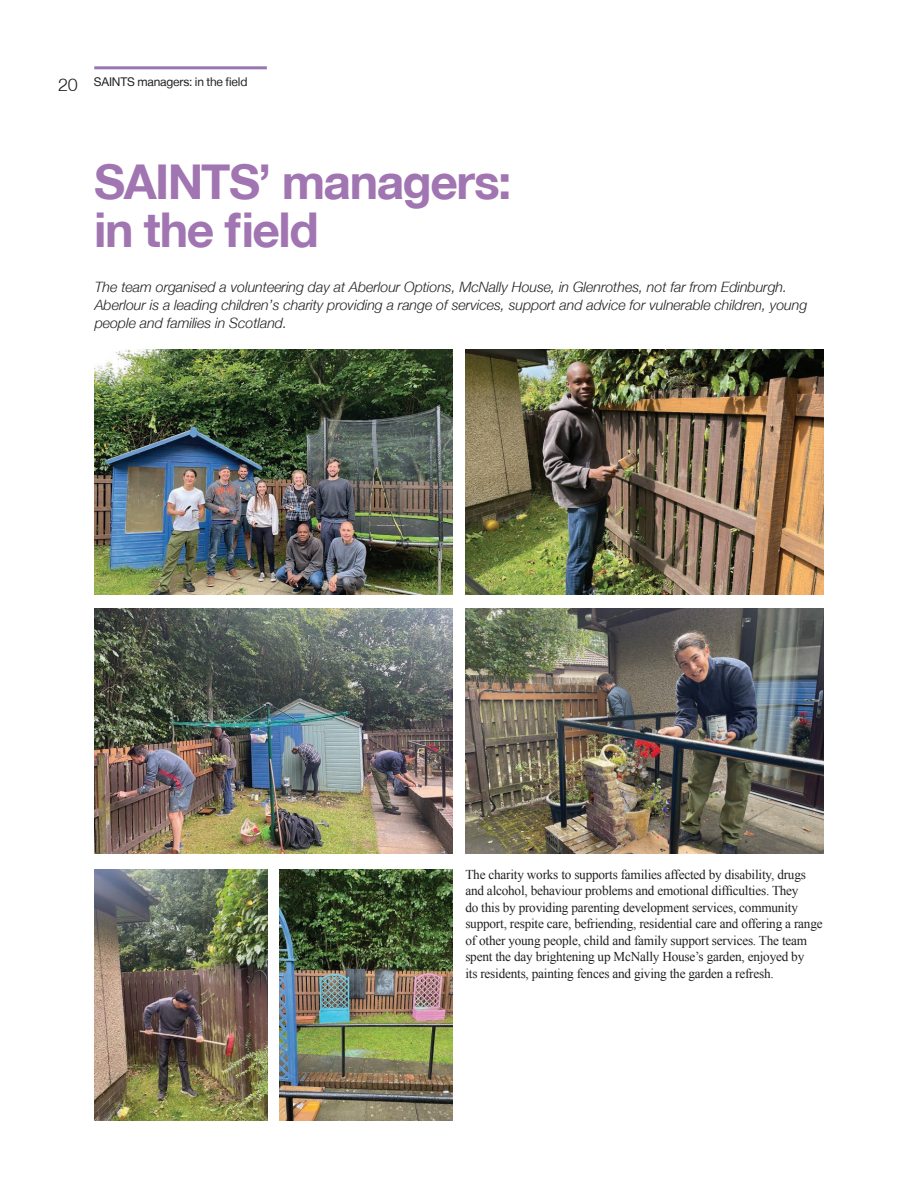
<style>
.page{position:relative;width:918px;height:1188px;background:#fff}
.page>*{position:absolute;margin:0;border:0;box-sizing:border-box;transform-origin:0 0}
.t1{font:700 48px/48px "Helvetica Neue LT";letter-spacing:-.03em;color:#a075b1}
.t2{font:300 18px "Helvetica Neue LT";color:#231f20}
.t3{font:italic 300 14.25px/18px "Helvetica Neue LT";letter-spacing:-.005em;color:#231f20}
.t4{font:13.5px/16.5px "Times New Roman";letter-spacing:-.015em;color:#231f20}
.t5{font:12px "Helvetica Neue LT";letter-spacing:-.015em;color:#231f20}
</style>
<div class="page">
<hr style="left:94px;top:66px;width:173px;height:3px;background:#9a75b3">
<img style="left:94px;top:349px;width:358px;height:246px">
<img style="left:94px;top:609px;width:358px;height:245px">
<img style="left:465px;top:349px;width:358px;height:246px">
<img style="left:465px;top:609px;width:358px;height:245px">
<img style="left:95px;top:869px;width:172px;height:251px">
<img style="left:280px;top:870px;width:172px;height:250px">
<h2 class="t2" style="left:58px;top:73px;width:21px">20</h2>
<p class="t5" style="left:94px;top:75px;width:155px">SAINTS managers: in the field</p>
<h1 class="t1" style="left:94px;top:157px;width:419px">SAINTS’ managers: in the field</h1>
<p class="t3" style="left:95px;top:278px;width:714px">The team organised a volunteering day at Aberlour Options, McNally House, in Glenrothes, not far from Edinburgh.<br>Aberlour is a leading children’s charity providing a range of services, support and advice for vulnerable children, young people and families in Scotland.</p>
<p class="t4" style="left:465px;top:866px;width:359px">The charity works to supports families affected by disability, drugs and alcohol, behaviour problems and emotional difficulties. They<br>do this by providing parenting development services, community support, respite care, befriending, residential care and offering a range of other young people, child and family support services. The team spent the day brightening up McNally House’s garden, enjoyed by<br>its residents, painting fences and giving the garden a refresh.</p>
</div>
